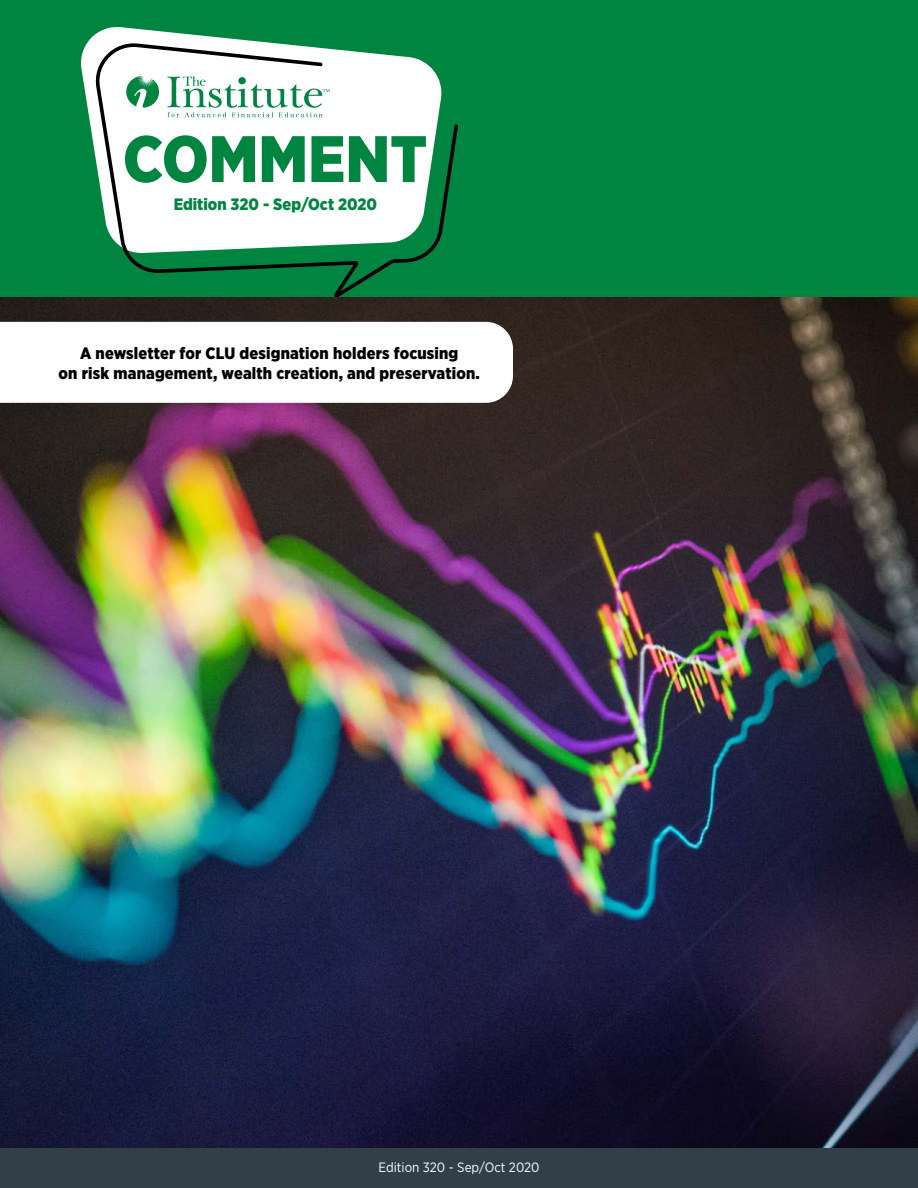
<style>
.page{position:relative;width:918px;height:1188px;background:#fff}
.page>*{position:absolute;margin:0;border:0;box-sizing:border-box;transform-origin:0 0}
.t1{font:900 65.55px "Gotham Narrow";color:#008540}
.t2{font:900 16.5px/19.5px "Gotham Narrow";letter-spacing:.01em;color:#000;text-align:center}
.t3{font:900 16.5px "Gotham Narrow";color:#008540}
.t4{font:13.5px "Gotham Narrow";color:#fff}
</style>
<div class="page">
<div style="left:0;top:1148px;width:918px;height:40px;background:#323e48"></div>
<div style="left:0;top:0;width:918px;height:298px;background:#008540"></div>
<svg style="left:81px;top:27px;width:182px;height:121px;fill:#fff"></svg>
<svg style="left:94px;top:42px;width:364px;height:256px;fill:#fff"></svg>
<svg style="left:126px;top:76px;width:33px;height:32px"></svg>
<svg style="left:167px;top:76px;width:163px;height:41px;background:#cce6d9"></svg>
<img style="left:0;top:298px;width:918px;height:850px">
<svg style="left:0;top:322px;width:513px;height:81px"></svg>
<h1 class="t1" style="left:123px;top:116px;width:306px">COMMENT</h1>
<p class="t3" style="left:174px;top:194px;width:205px">Edition 320 - Sep/Oct 2020</p>
<p class="t2" style="left:59px;top:343px;width:423px">A newsletter for CLU designation holders focusing<br>on risk management, wealth creation, and preservation.</p>
<p class="t4" style="left:378px;top:1159px;width:163px">Edition 320 - Sep/Oct 2020</p>
</div>
